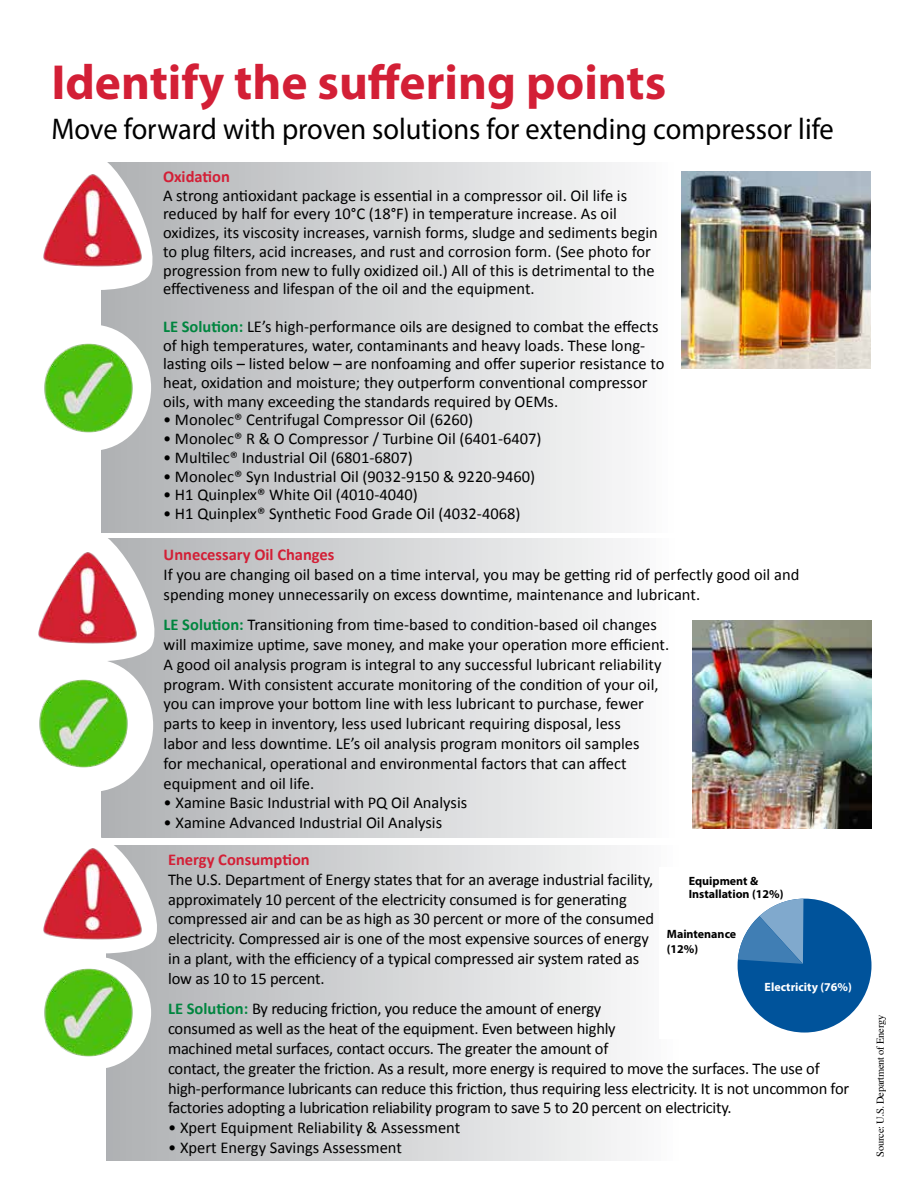
<style>
.page{position:relative;width:918px;height:1188px;background:#fff}
.page>*{position:absolute;margin:0;border:0;box-sizing:border-box;transform-origin:0 0}
.t1{font:700 49.5px "Myriad Pro";color:#d31f36}
.t2{font:30px "Myriad Pro";color:#000;scale:.95 1}
.t3{font:16.5px/19.8px "Calibri";color:#000}
.t4{font:700 16.5px "Calibri";color:#d31f36}
.t5{font:700 12px/14.4px "Myriad Pro";color:#000}
.t6{font:700 12px "Myriad Pro";color:#fff}
.t7{font:10.5px "Times";letter-spacing:-.025em;color:#000}
.s1{font-weight:700;color:#00853f}
</style>
<div class="page">
<div style="left:101px;top:162px;width:817px;height:370px;background:linear-gradient(to right,#b4b6b9,#fff)"></div>
<div style="left:106px;top:846px;width:812px;height:315px;background:linear-gradient(to right,#b4b6b9,#fff)"></div>
<div style="left:102px;top:539px;width:816px;height:299px;background:linear-gradient(to right,#b4b6b9,#fff)"></div>
<svg style="left:101px;top:162px;width:63px;height:136px"></svg>
<svg style="left:101px;top:836px;width:67px;height:124px"></svg>
<svg style="left:101px;top:528px;width:66px;height:141px"></svg>
<img style="left:43px;top:173px;width:100px;height:95px">
<img style="left:43px;top:846px;width:100px;height:96px">
<img style="left:38px;top:550px;width:101px;height:96px">
<div style="left:32px;top:324px;width:119px;height:127px;background:#fff;border-radius:50%"></div>
<div style="left:38px;top:957px;width:113px;height:112px;background:#fff;border-radius:50%"></div>
<div style="left:32px;top:659px;width:121px;height:133px;background:#fff;border-radius:50%"></div>
<img style="left:44px;top:343px;width:90px;height:90px">
<img style="left:44px;top:967px;width:90px;height:91px">
<img style="left:39px;top:679px;width:89px;height:89px">
<img style="left:693px;top:620px;width:178px;height:209px">
<div style="left:659px;top:867px;width:216px;height:171px;background:#fff"></div>
<div style="left:738px;top:899px;width:133px;height:134px;background:#00539b;border-radius:50%"></div>
<svg style="left:738px;top:898px;width:65px;height:66px"></svg>
<img style="left:681px;top:171px;width:190px;height:198px">
<h1 class="t1" style="left:51px;top:50px;width:616px">Identify the suffering points</h1>
<h2 class="t2" style="left:51px;top:110px;width:825px">Move forward with proven solutions for extending compressor life</h2>
<p class="t4" style="left:163px;top:166px;width:68px">Oxidation</p>
<p class="t3" style="left:163px;top:185px;width:496px;line-height:18.8px">A strong antioxidant package is essential in a compressor oil. Oil life is reduced by half for every 10°C (18°F) in temperature increase. As oil oxidizes, its viscosity increases, varnish forms, sludge and sediments begin to plug filters, acid increases, and rust and corrosion form. (See photo for progression from new to fully oxidized oil.) All of this is detrimental to the effectiveness and lifespan of the oil and the equipment.</p>
<p class="t3" style="left:163px;top:316px;width:503px;line-height:18.8px"><span class="s1">LE Solution:</span> LE’s high-performance oils are designed to combat the effects of high temperatures, water, contaminants and heavy loads. These long&shy;lasting oils – listed below – are nonfoaming and offer superior resistance to heat, oxidation and moisture; they outperform conventional compressor oils, with many exceeding the standards required by OEMs.</p>
<p class="t3" style="left:163px;top:409px;width:312px">• Monolec® Centrifugal Compressor Oil (6260)</p>
<p class="t3" style="left:163px;top:428px;width:380px">• Monolec® R &amp; O Compressor / Turbine Oil (6401-6407)</p>
<p class="t3" style="left:163px;top:447px;width:251px">• Multilec® Industrial Oil (6801-6807)</p>
<p class="t3" style="left:163px;top:466px;width:374px">• Monolec® Syn Industrial Oil (9032-9150 &amp; 9220-9460)</p>
<p class="t3" style="left:163px;top:484px;width:256px">• H1 Quinplex® White Oil (4010-4040)</p>
<p class="t3" style="left:163px;top:503px;width:359px">• H1 Quinplex® Synthetic Food Grade Oil (4032-4068)</p>
<p class="t4" style="left:164px;top:544px;width:172px">Unnecessary Oil Changes</p>
<p class="t3" style="left:164px;top:564px;width:637px">If you are changing oil based on a time interval, you may be getting rid of perfectly good oil and spending money unnecessarily on excess downtime, maintenance and lubricant.</p>
<p class="t3" style="left:164px;top:614px;width:507px"><span class="s1">LE Solution:</span> Transitioning from time-based to condition-based oil changes will maximize uptime, save money, and make your operation more efficient.<br>A good oil analysis program is integral to any successful lubricant reliability program. With consistent accurate monitoring of the condition of your oil, you can improve your bottom line with less lubricant to purchase, fewer parts to keep in inventory, less used lubricant requiring disposal, less<br>labor and less downtime. LE’s oil analysis program monitors oil samples<br>for mechanical, operational and environmental factors that can affect equipment and oil life.</p>
<p class="t3" style="left:164px;top:792px;width:305px">• Xamine Basic Industrial with PQ Oil Analysis</p>
<p class="t3" style="left:164px;top:812px;width:280px">• Xamine Advanced Industrial Oil Analysis</p>
<p class="t4" style="left:168px;top:849px;width:143px">Energy Consumption</p>
<p class="t3" style="left:168px;top:869px;width:488px">The U.S. Department of Energy states that for an average industrial facility, approximately 10 percent of the electricity consumed is for generating compressed air and can be as high as 30 percent or more of the consumed electricity. Compressed air is one of the most expensive sources of energy in a plant, with the efficiency of a typical compressed air system rated as low as 10 to 15 percent.</p>
<p class="t3" style="left:168px;top:998px;width:683px"><span class="s1">LE Solution:</span> By reducing friction, you reduce the amount of energy<br>consumed as well as the heat of the equipment. Even between highly<br>machined metal surfaces, contact occurs. The greater the amount of<br>contact, the greater the friction. As a result, more energy is required to move the surfaces. The use of high-performance lubricants can reduce this friction, thus requiring less electricity. It is not uncommon for factories adopting a lubrication reliability program to save 5 to 20 percent on electricity.</p>
<p class="t3" style="left:168px;top:1117px;width:294px">• Xpert Equipment Reliability &amp; Assessment</p>
<p class="t3" style="left:168px;top:1137px;width:235px">• Xpert Energy Savings Assessment</p>
<p class="t5" style="left:689px;top:875px;width:96px;line-height:12.8px">Equipment &amp;<br>Installation (12%)</p>
<p class="t5" style="left:667px;top:927px;width:71px">Maintenance (12%)</p>
<p class="t6" style="left:765px;top:979px;width:89px">Electricity (76%)</p>
<p class="t7" style="left:870px;top:1156px;width:143px;rotate:-90deg">Source: U.S. Department of Energy</p>
</div>
